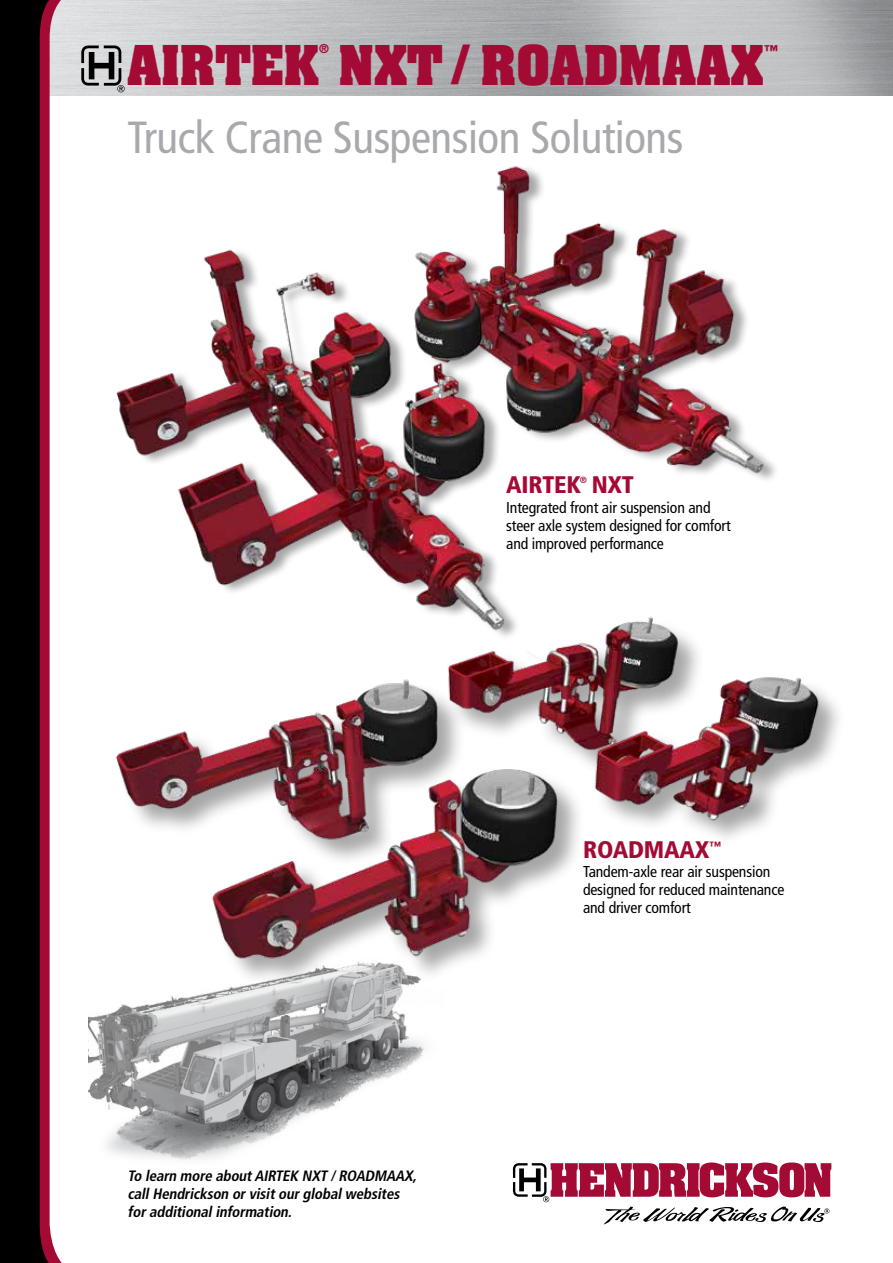
<style>
.page{position:relative;width:893px;height:1263px;background:#fff}
.page>*{position:absolute;margin:0;border:0;box-sizing:border-box;transform-origin:0 0}
.t1{font:700 46.65px "Aachen Std";color:#a30b35}
.t2{font:condensed 45px "Frutiger LT Std";letter-spacing:-.01em;color:#a7a9ac}
.t3{font:900 condensed 24px "Frutiger LT Std";letter-spacing:-.01em;color:#a30b35}
.t4{font:condensed 15.75px/18px "Frutiger LT Std";letter-spacing:-.01em;color:#000}
.t5{font:italic 700 condensed 15px/18px "Frutiger LT Std";color:#000}
.t6{font:700 15px "Aachen Std";color:#a30b35}
.t7{font:700 10.5px "Aachen Std";color:#a30b35}
.t8{font:700 condensed 9px "Frutiger LT Std";color:#a30b35}
</style>
<div class="page">
<img style="left:89px;top:986px;width:335px;height:174px">
<div style="left:116px;top:617px;width:730px;height:369px;background:#000;opacity:.35"></div>
<img style="left:116px;top:617px;width:712px;height:349px">
<svg style="left:78px;top:0;width:9px;height:96px"></svg>
<svg style="left:0;top:0;width:78px;height:1263px;fill:#000"></svg>
<svg style="left:81px;top:45px;width:44px;height:47px;background:#8a8b8c"></svg>
<img style="left:116px;top:166px;width:668px;height:470px">
<svg style="left:513px;top:1162px;width:318px;height:62px"></svg>
<h1 class="t1" style="left:128px;top:31px;width:637px">AIRTEK NXT <sup>/</sup> ROADMAAX</h1>
<p class="t7" style="left:319px;top:41px;width:11px">®</p>
<p class="t6" style="left:764px;top:40px;width:15px">™</p>
<h2 class="t2" style="left:128px;top:111px;width:557px">Truck Crane Suspension Solutions</h2>
<p class="t8" style="left:580px;top:474px;width:9px">®</p>
<p class="t4" style="left:506px;top:498px;width:226px">Integrated front air suspension and steer axle system designed for comfort and improved performance</p>
<h3 class="t3" style="left:506px;top:470px;width:129px">AIRTEK NXT</h3>
<p class="t5" style="left:128px;top:1166px;width:294px">To learn more aboutAIRTEK NXT /ROADMAAX, callHendrickson orvisitourglobalwebsites foradditionalinformation.</p>
<h3 class="t3" style="left:583px;top:835px;width:140px">ROADMAAX<sup>™</sup></h3>
<p class="t4" style="left:583px;top:863px;width:203px">Tandem-axle rear air suspension designed for reduced maintenance and driver comfort</p>
</div>
